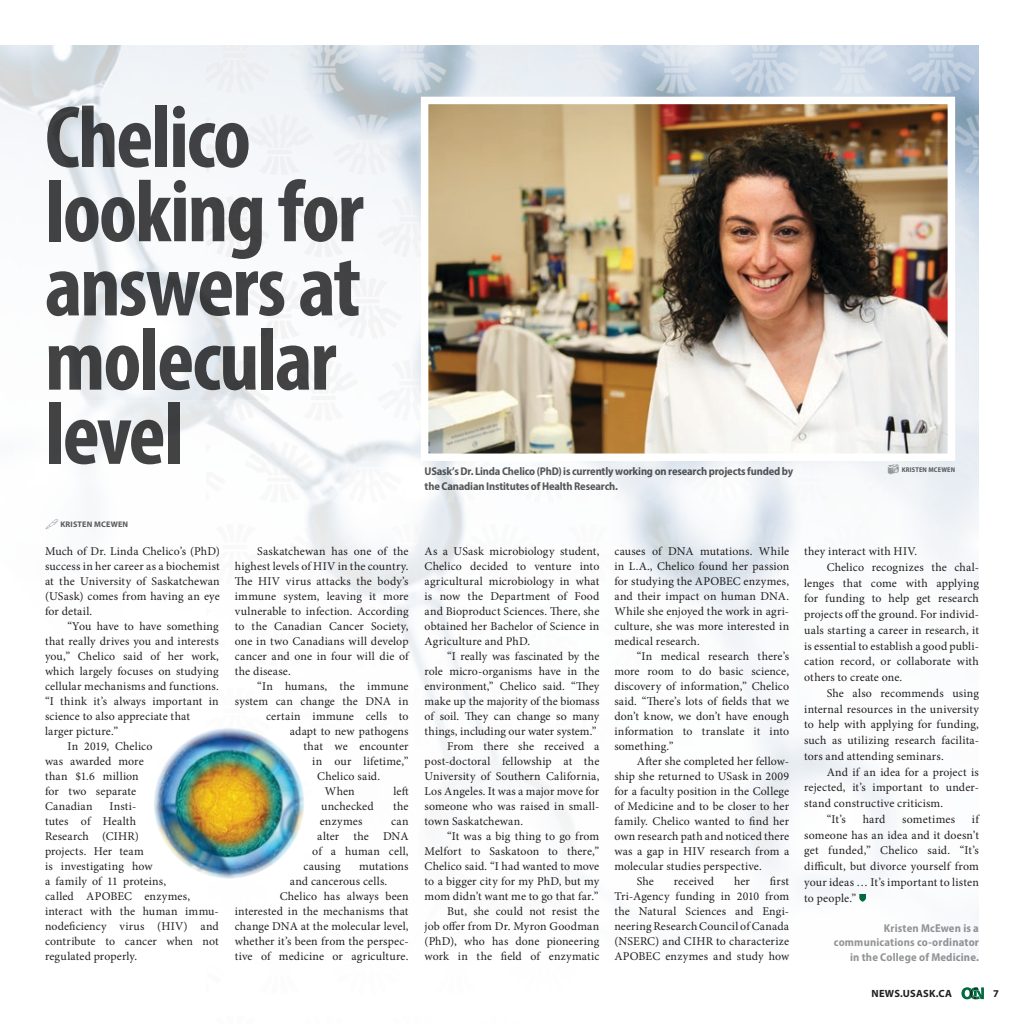
<style>
.page{position:relative;width:1024px;height:1024px;background:#fff}
.page>*{position:absolute;margin:0;border:0;box-sizing:border-box;transform-origin:0 0}
.t1{font:700 condensed 88.75px/74.1px "Myriad Pro";letter-spacing:-.025em;color:#444445}
.t2{font:11.88px/15px "Minion Pro";letter-spacing:.01em;color:#231f20;text-align:justify}
.t3{font:700 semi-condensed 11.38px/14.5px "Myriad Pro";letter-spacing:.015em;color:#949698;text-align:right}
.t4{font:700 semi-condensed 11.25px "Myriad Pro";letter-spacing:-.015em;color:#58595b}
.t5{font:700 10.5px "Myriad Pro";letter-spacing:.02em;color:#231f20}
.t6{font:700 8.12px "Myriad Pro";letter-spacing:.02em;color:#58595b}
.t7{font:700 semi-condensed 6.88px "Myriad Pro";letter-spacing:.02em;color:#58595b}
</style>
<div class="page">
<svg style="left:979px;top:987px;width:5px;height:12px"></svg>
<img style="left:0;top:45px;width:206px;height:355px">
<img style="left:206px;top:45px;width:773px;height:955px">
<div style="left:14px;top:400px;width:1010px;height:573px;background:#fff"></div>
<img style="left:430px;top:106px;width:516px;height:346px">
<div style="left:421px;top:97px;width:534px;height:364px;border:8px solid #fff"></div>
<svg style="left:859px;top:894px;width:7px;height:8px"></svg>
<img style="left:154px;top:728px;width:150px;height:151px">
<svg style="left:888px;top:464px;width:11px;height:10px"></svg>
<h1 class="t1" style="left:45px;top:99px;width:320px">Chelico looking for answers at molecular level</h1>
<p class="t6" style="left:60px;top:519px;width:69px">KRISTEN MCEWEN</p>
<p class="t2" style="left:45px;top:544px;width:176px">Much of Dr. Linda Chelico’s (PhD) success in her career as a biochemist at the University of Saskatchewan (USask) comes from having an eye for detail.</p>
<p class="t2" style="left:68px;top:619px;width:153px">“You have to have something</p>
<p class="t2" style="left:45px;top:634px;width:175px">that really drives you and interests</p>
<p class="t2" style="left:45px;top:649px;width:175px">you,” Chelico said of her work,</p>
<p class="t2" style="left:45px;top:664px;width:175px">which largely focuses on studying</p>
<p class="t2" style="left:45px;top:679px;width:175px">cellular mechanisms and functions.</p>
<p class="t2" style="left:45px;top:694px;width:175px">“I think it’s always important in</p>
<p class="t2" style="left:45px;top:709px;width:146px">science to also appreciate that</p>
<p class="t2" style="left:45px;top:724px;width:75px">larger picture.”</p>
<p class="t2" style="left:68px;top:739px;width:86px">In 2019, Chelico</p>
<p class="t2" style="left:45px;top:754px;width:100px">was awarded more</p>
<p class="t2" style="left:45px;top:769px;width:95px">than $1.6 million</p>
<p class="t2" style="left:45px;top:784px;width:93px">for two separate</p>
<p class="t2" style="left:45px;top:799px;width:49px">Canadian</p>
<p class="t2" style="left:45px;top:799px;width:175px;text-align:left;text-indent:64px">Insti-<br>tutes of Health<br>Research (CIHR)<br>projects. Her team<br>is investigating how<br>a family of 11 proteins,<br>called APOBEC enzymes, interact with the human immu&shy;nodeficiency virus (HIV) and contribute to cancer when not regulated properly.</p>
<p class="t2" style="left:235px;top:544px;width:175px;text-indent:23px">Saskatchewan has one of the highest levels of HIV in the country.<br>The HIV virus attacks the body’s immune system, leaving it more vulnerable to infection. According to the Canadian Cancer Society, one in two Canadians will develop cancer and one in four will die of the disease.</p>
<p class="t2" style="left:257px;top:679px;width:153px">“In humans, the immune</p>
<p class="t2" style="left:235px;top:694px;width:175px">system can change the DNA in</p>
<p class="t2" style="left:266px;top:709px;width:144px">certain immune cells to</p>
<p class="t2" style="left:290px;top:724px;width:120px">adapt to new pathogens</p>
<p class="t2" style="left:304px;top:739px;width:106px">that we encounter</p>
<p class="t2" style="left:312px;top:754px;width:98px">in our lifetime,”</p>
<p class="t2" style="left:317px;top:769px;width:64px">Chelico said.</p>
<p class="t2" style="left:325px;top:784px;width:31px">When</p>
<p class="t2" style="left:393px;top:784px;width:17px">left</p>
<p class="t2" style="left:321px;top:799px;width:54px">unchecked</p>
<p class="t2" style="left:393px;top:799px;width:17px">the</p>
<p class="t2" style="left:320px;top:814px;width:44px">enzymes</p>
<p class="t2" style="left:391px;top:814px;width:19px">can</p>
<p class="t2" style="left:317px;top:829px;width:93px">alter the DNA</p>
<p class="t2" style="left:312px;top:844px;width:98px">of a human cell,</p>
<p class="t2" style="left:304px;top:859px;width:39px">causing</p>
<p class="t2" style="left:359px;top:859px;width:51px">mutations</p>
<p class="t2" style="left:290px;top:874px;width:99px">and cancerous cells.</p>
<p class="t2" style="left:280px;top:889px;width:130px">Chelico has always been</p>
<p class="t2" style="left:235px;top:904px;width:175px">interested in the mechanisms that</p>
<p class="t2" style="left:235px;top:919px;width:175px">change DNA at the molecular level,</p>
<p class="t2" style="left:235px;top:934px;width:175px">whether it’s been from the perspec-</p>
<p class="t2" style="left:235px;top:949px;width:175px">tive of medicine or agriculture.</p>
<p class="t4" style="left:425px;top:464px;width:370px">USask’s Dr. Linda Chelico (PhD) is currently working on research projects funded by</p>
<p class="t7" style="left:902px;top:465px;width:55px">KRISTEN MCEWEN</p>
<p class="t4" style="left:425px;top:479px;width:195px">the Canadian Institutes of Health Research.</p>
<p class="t2" style="left:425px;top:544px;width:176px">As a USask microbiology student, Chelico decided to venture into agricultural microbiology in what is now the Department of Food and Bioproduct Sciences. There, she obtained her Bachelor of Science in Agriculture and PhD.</p>
<p class="t2" style="left:447px;top:649px;width:154px">“I really was fascinated by the</p>
<p class="t2" style="left:425px;top:664px;width:176px">role micro-organisms have in the</p>
<p class="t2" style="left:425px;top:679px;width:176px">environment,” Chelico said. “They</p>
<p class="t2" style="left:425px;top:694px;width:176px">make up the majority of the biomass</p>
<p class="t2" style="left:425px;top:709px;width:176px">of soil. They can change so many</p>
<p class="t2" style="left:425px;top:724px;width:174px">things, including our water system.”</p>
<p class="t2" style="left:447px;top:739px;width:154px">From there she received a</p>
<p class="t2" style="left:425px;top:754px;width:176px">post-doctoral fellowship at the</p>
<p class="t2" style="left:425px;top:769px;width:176px">University of Southern California,</p>
<p class="t2" style="left:425px;top:784px;width:176px">Los Angeles. It was a major move for</p>
<p class="t2" style="left:425px;top:799px;width:176px">someone who was raised in small-</p>
<p class="t2" style="left:425px;top:814px;width:100px">town Saskatchewan.</p>
<p class="t2" style="left:447px;top:829px;width:154px">“It was a big thing to go from</p>
<p class="t2" style="left:425px;top:844px;width:176px">Melfort to Saskatoon to there,”</p>
<p class="t2" style="left:425px;top:859px;width:176px">Chelico said. “I had wanted to move</p>
<p class="t2" style="left:425px;top:874px;width:176px">to a bigger city for my PhD, but my</p>
<p class="t2" style="left:425px;top:889px;width:175px">mom didn’t want me to go that far.”</p>
<p class="t2" style="left:447px;top:904px;width:154px">But, she could not resist the</p>
<p class="t2" style="left:425px;top:919px;width:176px">job offer from Dr. Myron Goodman</p>
<p class="t2" style="left:425px;top:934px;width:176px">(PhD), who has done pioneering</p>
<p class="t2" style="left:425px;top:949px;width:176px">work in the field of enzymatic</p>
<p class="t2" style="left:614px;top:544px;width:176px">causes of DNA mutations. While in L.A., Chelico found her passion for studying the APOBEC enzymes, and their impact on human DNA.<br>While she enjoyed the work in agri&shy;culture, she was more interested in medical research.</p>
<p class="t2" style="left:614px;top:649px;width:176px;text-indent:23px">“In medical research there’s more room to do basic science, discovery of information,” Chelico said. “There’s lots of fields that we don’t know, we don’t have enough information to translate it into something.”</p>
<p class="t2" style="left:637px;top:754px;width:154px">After she completed her fellow-</p>
<p class="t2" style="left:614px;top:769px;width:176px">ship she returned to USask in 2009</p>
<p class="t2" style="left:614px;top:784px;width:176px">for a faculty position in the College</p>
<p class="t2" style="left:614px;top:799px;width:176px">of Medicine and to be closer to her</p>
<p class="t2" style="left:614px;top:814px;width:176px">family. Chelico wanted to find her</p>
<p class="t2" style="left:614px;top:829px;width:176px">own research path and noticed there</p>
<p class="t2" style="left:614px;top:844px;width:176px">was a gap in HIV research from a</p>
<p class="t2" style="left:614px;top:859px;width:149px">molecular studies perspective.</p>
<p class="t2" style="left:637px;top:874px;width:19px">She</p>
<p class="t2" style="left:674px;top:874px;width:42px">received</p>
<p class="t2" style="left:734px;top:874px;width:17px">her</p>
<p class="t2" style="left:614px;top:874px;width:176px;text-indent:155px">first Tri-Agency funding in 2010 from the Natural Sciences and Engi&shy;neering Research Council of Canada (NSERC) and CIHR to characterize APOBEC enzymes and study how</p>
<p class="t2" style="left:804px;top:544px;width:115px">they interact with HIV.</p>
<p class="t2" style="left:827px;top:560px;width:154px">Chelico recognizes the chal-</p>
<p class="t2" style="left:804px;top:575px;width:176px">lenges that come with applying</p>
<p class="t2" style="left:804px;top:591px;width:176px">for funding to help get research</p>
<p class="t2" style="left:804px;top:607px;width:176px">projects off the ground. For individ-</p>
<p class="t2" style="left:804px;top:623px;width:176px">uals starting a career in research, it</p>
<p class="t2" style="left:804px;top:638px;width:176px">is essential to establish a good publi-</p>
<p class="t2" style="left:804px;top:654px;width:176px">cation record, or collaborate with</p>
<p class="t2" style="left:804px;top:670px;width:100px">others to create one.</p>
<p class="t2" style="left:827px;top:686px;width:154px">She also recommends using</p>
<p class="t2" style="left:804px;top:701px;width:176px">internal resources in the university</p>
<p class="t2" style="left:804px;top:717px;width:176px">to help with applying for funding,</p>
<p class="t2" style="left:804px;top:733px;width:176px">such as utilizing research facilita-</p>
<p class="t2" style="left:804px;top:749px;width:141px">tors and attending seminars.</p>
<p class="t2" style="left:827px;top:764px;width:154px">And if an idea for a project is</p>
<p class="t2" style="left:804px;top:780px;width:176px">rejected, it’s important to under-</p>
<p class="t2" style="left:804px;top:796px;width:141px">stand constructive criticism.</p>
<p class="t2" style="left:827px;top:812px;width:21px">“It’s</p>
<p class="t2" style="left:862px;top:812px;width:24px">hard</p>
<p class="t2" style="left:902px;top:812px;width:54px">sometimes</p>
<p class="t2" style="left:804px;top:811px;width:176px;line-height:15.8px;text-indent:168px">if someone has an idea and it doesn’t get funded,” Chelico said. “It’s difficult, but divorce yourself from your ideas … It’s important to listen to people.”</p>
<p class="t3" style="left:834px;top:920px;width:147px">Kristen McEwen is a communications co-ordinator in the College of Medicine.</p>
<p class="t5" style="left:871px;top:986px;width:82px">NEWS.USASK.CA</p>
<p class="t5" style="left:993px;top:986px;width:7px">7</p>
</div>
